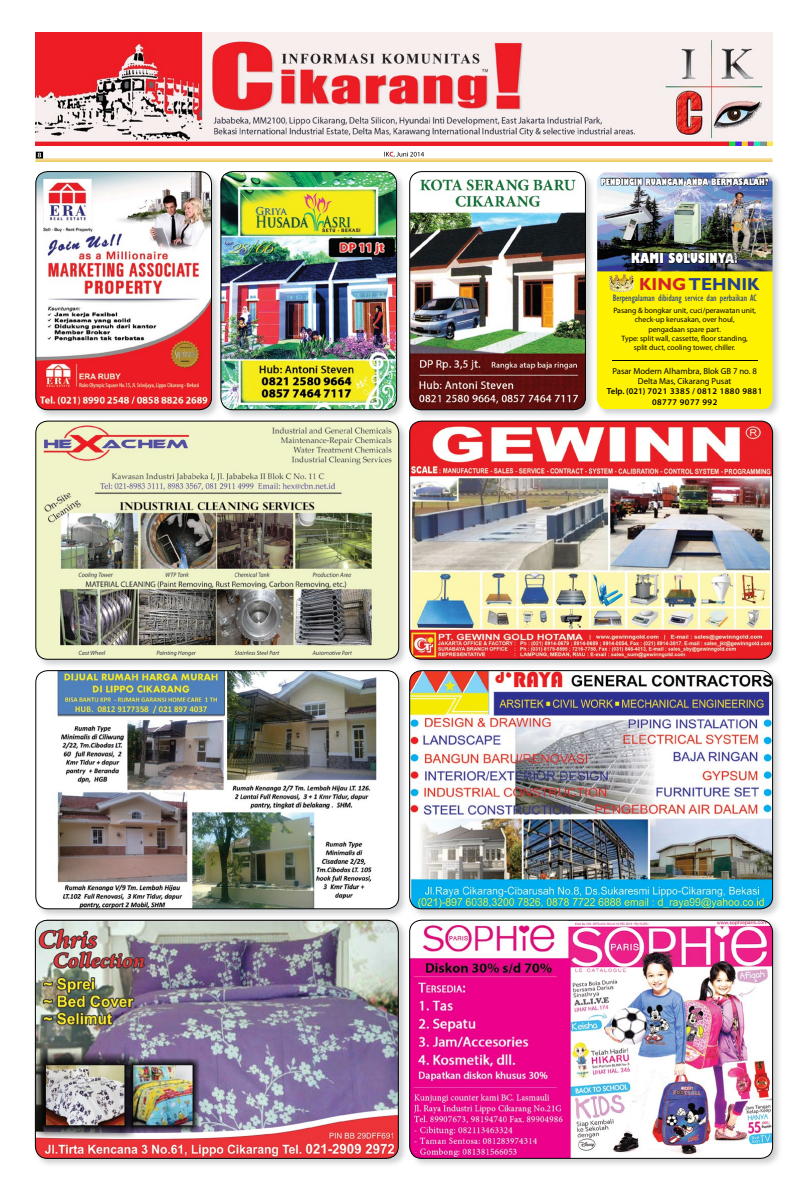
<style>
.page{position:relative;width:808px;height:1191px;background:#fff}
.page>*{position:absolute;margin:0;border:0;box-sizing:border-box;transform-origin:0 0}
.t1{font:700 17.4px "Gill Sans";color:#25408f}
.t2{font:800 condensed 13.6px "Gill Sans";letter-spacing:.01em;color:#fff}
.t3{font:condensed 9.7px "Gill Sans";color:#25408f}
.t4{font:8.7px/10.5px "Myriad Pro";color:#000;text-align:center}
.t5{font:600 8.7px/10.5px "Myriad Pro";letter-spacing:.05em;color:#000;text-align:center}
.t6{font:800 condensed 8.7px "Gill Sans";letter-spacing:.01em;color:#fff}
.t7{font:7.8px/9.3px "Myriad Pro";color:#000;text-align:center}
.s1{color:#d2232a}
</style>
<div class="page">
<hr style="left:35px;top:159px;width:737px;height:1px;background:#ecc040">
<hr style="left:35px;top:160px;width:737px;height:2px;background:#ecc040">
<img style="left:35px;top:33px;width:737px;height:113px">
<svg style="left:384px;top:152px;width:40px;height:5px"></svg>
<svg style="left:36px;top:152px;width:7px;height:6px"></svg>
<div style="left:408px;top:918px;width:374px;height:250px;background:#bcbec0;opacity:.75"></div>
<img style="left:410px;top:920px;width:362px;height:238px">
<div style="left:409px;top:920px;width:364px;height:238px;border:1px solid #000;border-radius:12px"></div>
<div style="left:33px;top:918px;width:375px;height:249px;background:#bcbec0;opacity:.75"></div>
<img style="left:35px;top:920px;width:363px;height:238px">
<div style="left:35px;top:920px;width:363px;height:238px;border:1px solid #000;border-radius:12px"></div>
<div style="left:408px;top:668px;width:374px;height:250px;background:#bcbec0;opacity:.75"></div>
<img style="left:410px;top:670px;width:362px;height:238px">
<div style="left:409px;top:670px;width:364px;height:239px;border:1px solid #000;border-radius:12px"></div>
<div style="left:34px;top:668px;width:374px;height:250px;background:#bcbec0;opacity:.75"></div>
<img style="left:36px;top:670px;width:363px;height:238px">
<div style="left:36px;top:670px;width:363px;height:239px;border:1px solid #000;border-radius:12px"></div>
<div style="left:408px;top:419px;width:374px;height:250px;background:#bcbec0;opacity:.75"></div>
<img style="left:410px;top:421px;width:362px;height:238px">
<div style="left:409px;top:421px;width:364px;height:238px;border:1px solid #000;border-radius:12px"></div>
<div style="left:34px;top:419px;width:374px;height:250px;background:#bcbec0;opacity:.75"></div>
<img style="left:36px;top:421px;width:363px;height:238px">
<div style="left:36px;top:421px;width:363px;height:238px;border:1px solid #000;border-radius:12px"></div>
<div style="left:34px;top:170px;width:187px;height:249px;background:#bcbec0;opacity:.75"></div>
<img style="left:36px;top:171px;width:175px;height:239px">
<div style="left:36px;top:171px;width:176px;height:239px;border:1px solid #000;border-radius:12px"></div>
<div style="left:408px;top:170px;width:187px;height:250px;background:#bcbec0;opacity:.75"></div>
<img style="left:410px;top:172px;width:175px;height:238px">
<div style="left:410px;top:171px;width:175px;height:239px;border:1px solid #000;border-radius:12px"></div>
<div style="left:219px;top:170px;width:187px;height:250px;background:#bcbec0;opacity:.75"></div>
<img style="left:221px;top:172px;width:176px;height:238px">
<div style="left:221px;top:171px;width:176px;height:239px;border:1px solid #000;border-radius:12px"></div>
<div style="left:595px;top:171px;width:187px;height:247px;background:#bcbec0;opacity:.75"></div>
<div style="left:597px;top:271px;width:175px;height:137px;background:#fff200"></div>
<img style="left:597px;top:172px;width:175px;height:99px">
<img style="left:609px;top:274px;width:24px;height:17px">
<svg style="left:600px;top:177px;width:169px;height:9px;background:#4d5769"></svg>
<hr style="left:612px;top:360px;width:145px;height:1px;background:#000">
<img style="left:674px;top:202px;width:26px;height:41px">
<img style="left:727px;top:191px;width:45px;height:68px">
<svg style="left:631px;top:252px;width:107px;height:12px"></svg>
<img style="left:603px;top:206px;width:50px;height:34px">
<p class="t6" style="left:601px;top:176px;width:169px">PENDINGIN RUANGAN ANDA BERMASALAH?</p>
<h2 class="t2" style="left:631px;top:249px;width:108px">KAMI SOLUSINYA!</h2>
<h1 class="t1" style="left:639px;top:273px;width:122px"><span class="s1">KING</span>TEHNIK</h1>
<p class="t3" style="left:613px;top:292px;width:146px">Berpengalaman dibidang service dan perbaikan AC</p>
<p class="t7" style="left:613px;top:306px;width:144px">Pasang &amp; bongkar unit, cuci/perawatan unit, check-up kerusakan, over houl,<br>pengadaan spare part.<br>Type: split wall, cassette, -oor standing,<br>split duct, cooling tower, chiller.</p>
<p class="t4" style="left:612px;top:365px;width:146px">Pasar Modern Alhambra, Blok GB 7 no. 8<br>Delta Mas, Cikarang Pusat</p>
<p class="t5" style="left:607px;top:386px;width:157px">Telp. (021) 7021 3385 / 0812 1880 9881<br>08777 9077 992</p>
</div>
